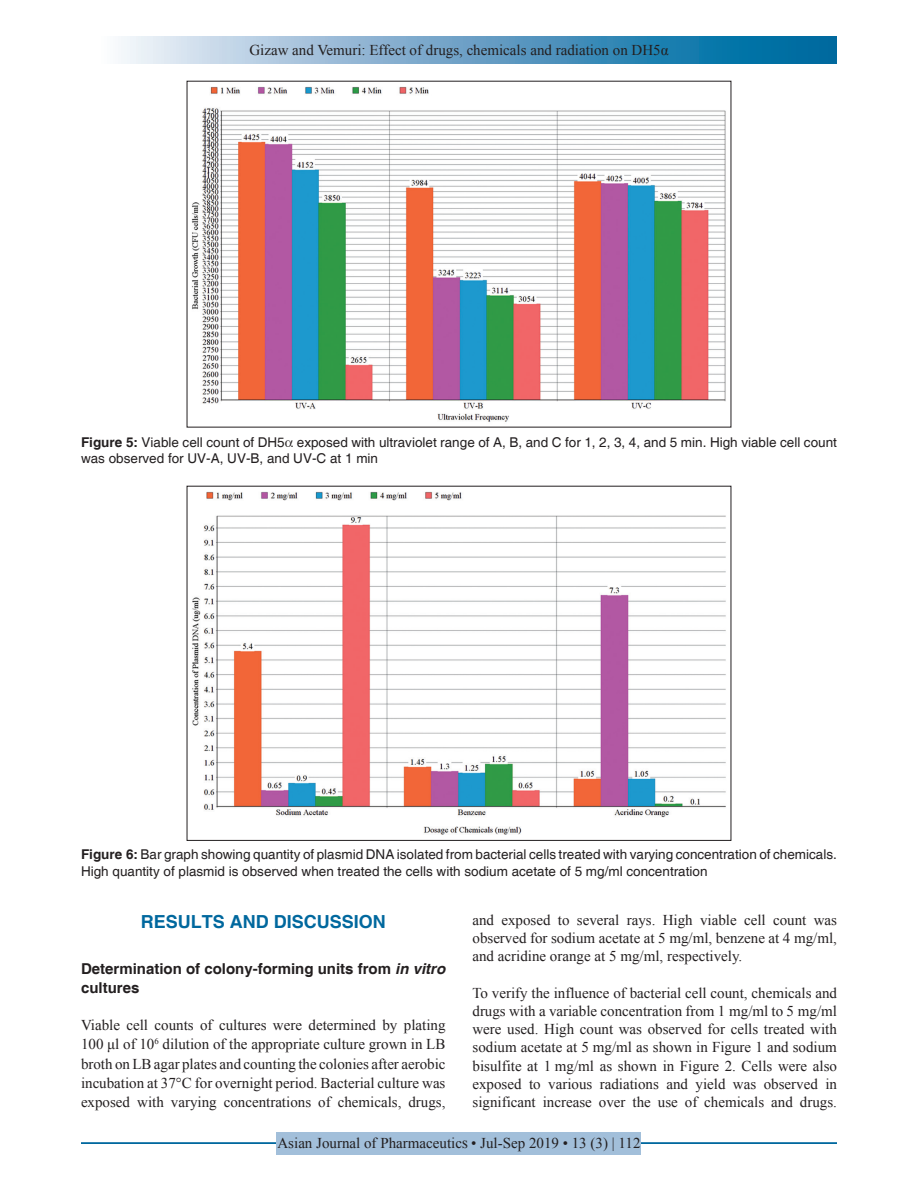
<style>
.page{position:relative;width:918px;height:1188px;background:#fff}
.page>*{position:absolute;margin:0;border:0;box-sizing:border-box;transform-origin:0 0}
.t1{font:700 18px "Helvetica";color:#00689e}
.TX{font:15px/18.3px "Times New Roman";color:#231f20;text-align:justify}
.t2{font:700 15px/19.2px "Helvetica";color:#231f20}
.FGC{font:13.5px/16.5px "Helvetica";color:#231f20}
.s1{font-weight:700}
.s2{font-style:italic}
</style>
<div class="page">
<div style="left:81px;top:37px;width:756px;height:27px;background:linear-gradient(to right,#fcf4fb,#005d99)"></div>
<hr style="left:81px;top:1142px;width:756px;height:2px;background:#00689e">
<div style="left:277px;top:1132px;width:364px;height:22px;background:#a2bfda"></div>
<img style="left:191px;top:86px;width:535px;height:336px">
<img style="left:192px;top:491px;width:534px;height:344px">
<p class="TX" style="left:249px;top:41px;width:421px">Gizaw and Vemuri: Effect of drugs, chemicals and radiation on DH5α</p>
<p class="FGC" style="left:81px;top:434px;width:757px"><span class="s1">Figure 5:</span> Viable cell count of DH5 exposed with ultraviolet range of A, B, and C for 1, 2, 3, 4, and 5 min. High viable cell count was observed for UV-A, UV-B, and UV-C at 1 min</p>
<p class="FGC" style="left:81px;top:847px;width:757px"><span class="s1">Figure 6:</span> Bar graph showing quantity of plasmid DNA isolated from bacterial cells treated with varying concentration of chemicals.<br>High quantity of plasmid is observed when treated the cells with sodium acetate of 5 mg/ml concentration</p>
<h1 class="t1" style="left:141px;top:910px;width:247px">RESULTS AND DISCUSSION</h1>
<h2 class="t2" style="left:81px;top:960px;width:366px">Determination of colony-forming units from <span class="s2">in vitro </span>cultures</h2>
<p class="TX" style="left:81px;top:1015px;width:366px;line-height:19.2px">Viable cell counts of cultures were determined by plating 100 μl of 10<sup>6</sup> dilution of the appropriate culture grown in LB broth on LB agar plates and counting the colonies after aerobic incubation at 37°C for overnight period. Bacterial culture was exposed with varying concentrations of chemicals, drugs,</p>
<p class="TX" style="left:472px;top:910px;width:366px">and exposed to several rays. High viable cell count was observed for sodium acetate at 5 mg/ml, benzene at 4 mg/ml, and acridine orange at 5 mg/ml, respectively.</p>
<p class="TX" style="left:472px;top:983px;width:366px">To verify the influence of bacterial cell count, chemicals and drugs with a variable concentration from 1 mg/ml to 5 mg/ml were used. High count was observed for cells treated with sodium acetate at 5 mg/ml as shown in Figure 1 and sodium bisulfite at 1 mg/ml as shown in Figure 2. Cells were also exposed to various radiations and yield was observed in significant increase over the use of chemicals and drugs.</p>
<p class="TX" style="left:277px;top:1134px;width:365px">Asian Journal of Pharmaceutics • Jul-Sep 2019 • 13 (3) | 112</p>
</div>
